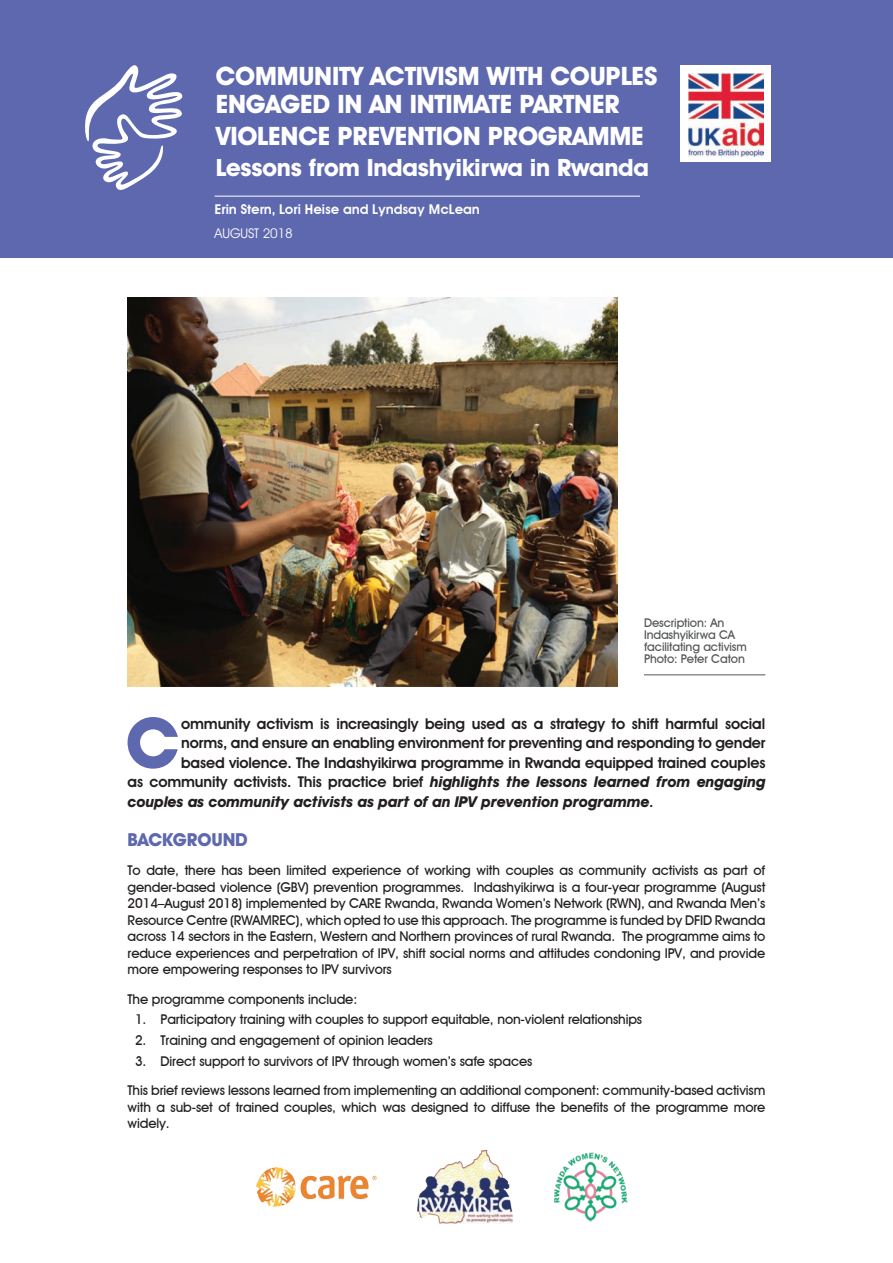
<style>
.page{position:relative;width:893px;height:1263px;background:#fff}
.page>*{position:absolute;margin:0;border:0;box-sizing:border-box;transform-origin:0 0}
.t1{font:700 69.9px "Avant Garde IT Cby BT";color:#5d68af}
.t2{font:700 25.5px/28.5px "Avant Garde IT Cby BT";letter-spacing:-.01em;color:#fff}
.t3{font:700 24px "Avant Garde IT Cby BT";letter-spacing:-.01em;color:#fff}
.t4{font:700 18px "Avant Garde IT Cby BT";letter-spacing:-.01em;color:#5d68af}
.t5{font:600 15px "Avant Garde IT Cby BT";letter-spacing:-.01em;color:#231f20}
.t6{font:italic 700 15px "Avant Garde IT Cby BT";letter-spacing:-.01em;color:#231f20}
.t7{font:500 13.5px/16.5px "Avant Garde IT Cby BT";letter-spacing:-.01em;color:#231f20}
.t8{font:600 13.5px "Avant Garde";letter-spacing:-.01em;color:#fff}
.t9{font:13.5px "Avant Garde IT Cby BT";letter-spacing:-.01em;color:#fff}
.t10{font:500 12px/12px "Avant Garde IT Cby BT";letter-spacing:-.01em;color:#545557}
.s1{font-weight:600;font-style:normal}
</style>
<div class="page">
<div style="left:0;top:0;width:893px;height:257px;background:#5d68af"></div>
<div style="left:680px;top:65px;width:91px;height:97px;background:#fff"></div>
<img style="left:688px;top:74px;width:75px;height:83px">
<svg style="left:85px;top:65px;width:98px;height:125px"></svg>
<hr style="left:215px;top:196px;width:425px;height:1px;background:#fff">
<img style="left:128px;top:298px;width:489px;height:388px">
<hr style="left:644px;top:675px;width:121px;height:1px;background:#545557">
<img style="left:256px;top:1150px;width:372px;height:73px">
<h2 class="t2" style="left:216px;top:61px;width:443px">COMMUNITY ACTIVISM WITH COUPLES<br>ENGAGED IN AN INTIMATE PARTNER</h2>
<h2 class="t2" style="left:216px;top:121px;width:429px">VIOLENCE PREVENTION PROGRAMME</h2>
<h3 class="t3" style="left:216px;top:153px;width:435px">Lessons from Indashyikirwa in Rwanda</h3>
<p class="t8" style="left:215px;top:201px;width:267px">Erin Stern, Lori Heise and Lyndsay McLean</p>
<p class="t9" style="left:215px;top:225px;width:80px">AUGUST 2018</p>
<p class="t10" style="left:644px;top:617px;width:104px">Description: An<br>Indashyikirwa CA facilitating activism<br>Photo: Peter Caton</p>
<h1 class="t1" style="left:126px;top:700px;width:55px">C</h1>
<p class="t5" style="left:181px;top:714px;width:586px">ommunity activism is increasingly being used as a strategy to shift harmful social</p>
<p class="t5" style="left:181px;top:734px;width:586px">norms, and ensure an enabling environment for preventing and responding to gender</p>
<p class="t5" style="left:181px;top:753px;width:586px">based violence. The Indashyikirwa programme in Rwanda equipped trained couples</p>
<p class="t6" style="left:128px;top:773px;width:639px"><span class="s1">as community activists. This practice brief</span> highlights the lessons learned from engaging</p>
<p class="t6" style="left:128px;top:792px;width:528px">couples as community activists as part of an IPV prevention programme<span class="s1">.</span></p>
<h3 class="t4" style="left:128px;top:829px;width:122px">BACKGROUND</h3>
<p class="t7" style="left:128px;top:862px;width:639px;text-align:justify">To date, there has been limited experience of working with couples as community activists as part of gender-based violence (GBV) prevention programmes. Indashyikirwa is a four-year programme (August 2014–August 2018) implemented by CARE Rwanda, Rwanda Women’s Network (RWN), and Rwanda Men’s Resource Centre (RWAMREC), which opted to use this approach. The programme is funded by DFID Rwanda across 14 sectors in the Eastern, Western and Northern provinces of rural Rwanda. The programme aims to reduce experiences and perpetration of IPV, shift social norms and attitudes condoning IPV, and provide more empowering responses to IPV survivors</p>
<p class="t7" style="left:128px;top:990px;width:231px">The programme components include:</p>
<p class="t7" style="left:135px;top:1011px;width:509px">1. Participatory training with couples to support equitable, non-violent relationships</p>
<p class="t7" style="left:135px;top:1032px;width:299px">2. Training and engagement of opinion leaders</p>
<p class="t7" style="left:128px;top:1046px;width:639px;line-height:29.2px;text-indent:7px">3. Direct support to survivors of IPV through women’s safe spaces<br>This brief reviews lessons learned from implementing an additional component: community-based activism</p>
<p class="t7" style="left:128px;top:1098px;width:639px">with a sub-set of trained couples, which was designed to diffuse the benefits of the programme more widely.</p>
</div>
